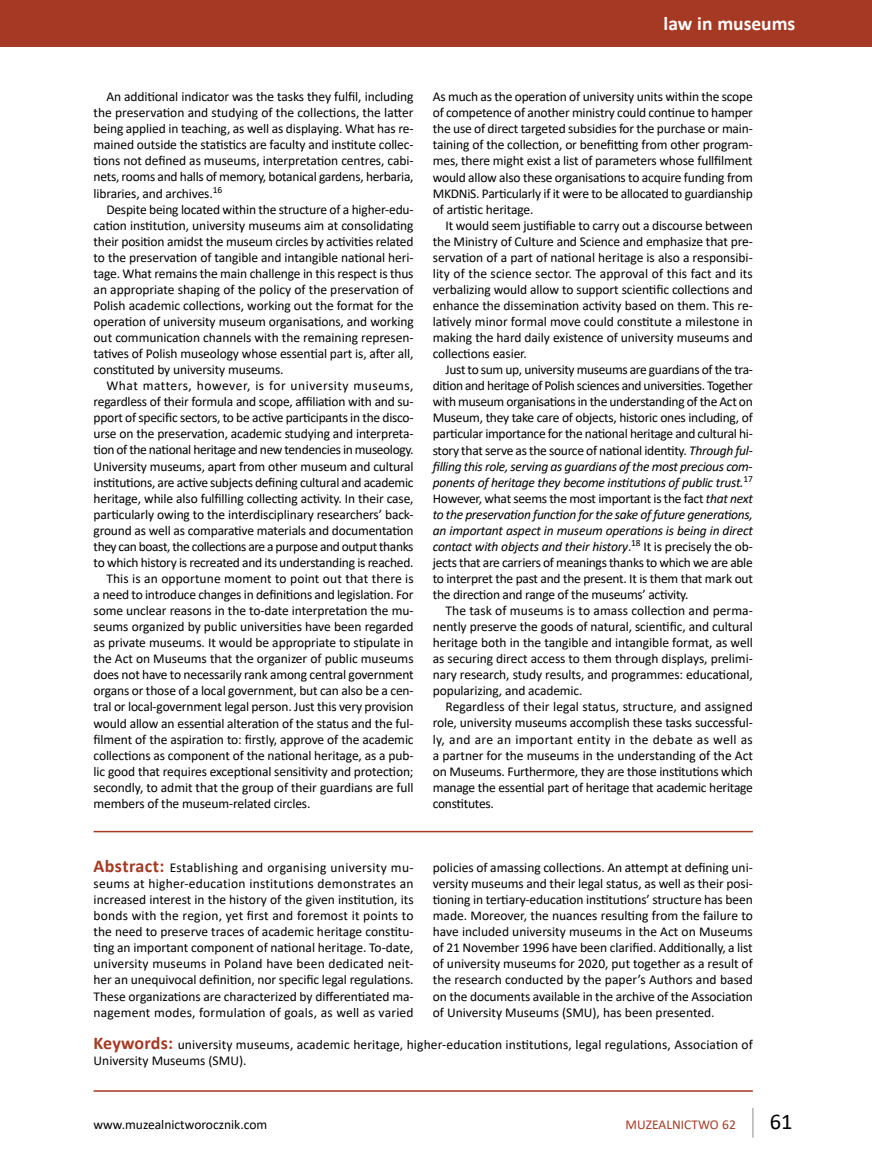
<style>
.page{position:relative;width:872px;height:1170px;background:#fff}
.page>*{position:absolute;margin:0;border:0;box-sizing:border-box;transform-origin:0 0}
.t1{font:22.5px "Calibri";color:#000}
.t2{font:700 19.5px "Calibri";color:#fff}
.t3{font:13.5px/16px "Calibri";letter-spacing:-.01em;color:#000;text-align:justify}
.t4{font:13.5px/16px "Calibri";letter-spacing:.01em;color:#000}
.t5{font:13.5px "Calibri";letter-spacing:-.03em;color:#000}
.t6{font:13.5px "Calibri";letter-spacing:.04em;color:#000}
.t7{font:13.5px "Calibri";color:#a53923}
.s1{font-style:italic}
.s2{font-weight:700;font-size:18px;color:#a53923}
</style>
<div class="page">
<hr style="left:752px;top:1107px;width:1px;height:30px;background:#b3b2b2">
<div style="left:0;top:0;width:872px;height:47px;background:#a53923"></div>
<hr style="left:94px;top:830px;width:659px;height:2px;background:#a53923">
<hr style="left:94px;top:1090px;width:659px;height:1px;background:#a53923">
<h2 class="t2" style="left:663px;top:10px;width:133px">law in museums</h2>
<p class="t3" style="left:94px;top:88px;width:321px;text-indent:13px">An additional indicator was the tasks they fulfil, including the preservation and studying of the collections, the latter being applied in teaching, as well as displaying. What has re&shy;mained outside the statistics are faculty and institute collec&shy;tions not defined as museums, interpretation centres, cabi&shy;nets, rooms and halls of memory, botanical gardens, herbaria, libraries, and archives.<sup>16</sup></p>
<p class="t3" style="left:94px;top:201px;width:322px;text-indent:13px">Despite being located within the structure of a higher-edu&shy;cation institution, university museums aim at consolidating their position amidst the museum circles by activities related to the preservation of tangible and intangible national heri&shy;tage. What remains the main challenge in this respect is thus an appropriate shaping of the policy of the preservation of Polish academic collections, working out the format for the operation of university museum organisations, and working out communication channels with the remaining represen&shy;tatives of Polish museology whose essential part is, after all, constituted by university museums.</p>
<p class="t6" style="left:106px;top:376px;width:309px">What matters, however, is for university museums,</p>
<p class="t3" style="left:94px;top:393px;width:321px">regardless of their formula and scope, affiliation with and su-</p>
<p class="t3" style="left:94px;top:409px;width:321px">pport of specific sectors, to be active participants in the disco-</p>
<p class="t3" style="left:94px;top:425px;width:321px">urse on the preservation, academic studying and interpreta-</p>
<p class="t5" style="left:94px;top:440px;width:321px">tion of the national heritage and new tendencies in museology.</p>
<p class="t3" style="left:94px;top:457px;width:321px">University museums, apart from other museum and cultural</p>
<p class="t3" style="left:94px;top:473px;width:321px">institutions, are active subjects defining cultural and academic</p>
<p class="t3" style="left:94px;top:490px;width:321px">heritage, while also fulfilling collecting activity. In their case,</p>
<p class="t3" style="left:94px;top:506px;width:321px">particularly owing to the interdisciplinary researchers’ back-</p>
<p class="t3" style="left:94px;top:522px;width:321px">ground as well as comparative materials and documentation</p>
<p class="t5" style="left:94px;top:537px;width:321px">they can boast, the collections are a purpose and output thanks</p>
<p class="t3" style="left:94px;top:554px;width:321px">to which history is recreated and its understanding is reached.</p>
<p class="t4" style="left:106px;top:570px;width:309px">This is an opportune moment to point out that there is</p>
<p class="t3" style="left:94px;top:586px;width:321px">a need to introduce changes in definitions and legislation. For</p>
<p class="t3" style="left:94px;top:602px;width:321px">some unclear reasons in the to-date interpretation the mu-</p>
<p class="t3" style="left:94px;top:618px;width:321px">seums organized by public universities have been regarded</p>
<p class="t3" style="left:94px;top:634px;width:321px">as private museums. It would be appropriate to stipulate in</p>
<p class="t3" style="left:94px;top:650px;width:321px">the Act on Museums that the organizer of public museums</p>
<p class="t3" style="left:94px;top:666px;width:321px">does not have to necessarily rank among central government</p>
<p class="t3" style="left:94px;top:682px;width:321px">organs or those of a local government, but can also be a cen-</p>
<p class="t3" style="left:94px;top:698px;width:321px">tral or local-government legal person. Just this very provision</p>
<p class="t3" style="left:94px;top:714px;width:321px">would allow an essential alteration of the status and the ful-</p>
<p class="t3" style="left:94px;top:730px;width:321px">filment of the aspiration to: firstly, approve of the academic</p>
<p class="t3" style="left:94px;top:746px;width:321px">collections as component of the national heritage, as a pub-</p>
<p class="t3" style="left:94px;top:762px;width:321px">lic good that requires exceptional sensitivity and protection;</p>
<p class="t3" style="left:94px;top:778px;width:321px">secondly, to admit that the group of their guardians are full</p>
<p class="t3" style="left:94px;top:795px;width:218px">members of the museum-related circles.</p>
<p class="t3" style="left:433px;top:88px;width:322px">As much as the operation of university units within the scope of competence of another ministry could continue to hamper the use of direct targeted subsidies for the purchase or main&shy;taining of the collection, or benefitting from other program&shy;mes, there might exist a list of parameters whose fullfilment would allow also these organisations to acquire funding from MKDNiS. Particularly if it were to be allocated to guardianship of artistic heritage.</p>
<p class="t3" style="left:433px;top:217px;width:321px;text-indent:13px">It would seem justifiable to carry out a discourse between the Ministry of Culture and Science and emphasize that pre&shy;servation of a part of national heritage is also a responsibi&shy;lity of the science sector. The approval of this fact and its verbalizing would allow to support scientific collections and enhance the dissemination activity based on them. This re&shy;latively minor formal move could constitute a milestone in making the hard daily existence of university museums and collections easier.</p>
<p class="t3" style="left:433px;top:361px;width:322px;text-indent:13px">Just to sum up, university museums are guardians of the tra&shy;dition and heritage of Polish sciences and universities. Together with museum organisations in the understanding of the Act on Museum, they take care of objects, historic ones including, of particular importance for the national heritage and cultural hi&shy;story that serve as the source of national identity. <span class="s1">Through ful&shy;filling this role, serving as guardians of the most precious com&shy;ponents of heritage they become institutions of public trust.</span><sup>17<br></sup>However, what seems the most important is the fact <span class="s1">that next to the preservation function for the sake of future generations, an important aspect in museum operations is being in direct contact with objects and their history</span>.<sup>18</sup> It is precisely the ob&shy;jects that are carriers of meanings thanks to which we are able to interpret the past and the present. It is them that mark out the direction and range of the museums’ activity.</p>
<p class="t3" style="left:433px;top:602px;width:321px;text-indent:13px">The task of museums is to amass collection and perma&shy;nently preserve the goods of natural, scientific, and cultural heritage both in the tangible and intangible format, as well as securing direct access to them through displays, prelimi&shy;nary research, study results, and programmes: educational, popularizing, and academic.</p>
<p class="t3" style="left:433px;top:698px;width:322px;text-indent:13px">Regardless of their legal status, structure, and assigned role, university museums accomplish these tasks successful&shy;ly, and are an important entity in the debate as well as a partner for the museums in the understanding of the Act on Museums. Furthermore, they are those institutions which manage the essential part of heritage that academic heritage constitutes.</p>
<p class="t3" style="left:94px;top:859px;width:321px"><span class="s2">Abstract:</span> Establishing and organising university mu&shy;seums at higher-education institutions demonstrates an increased interest in the history of the given institution, its bonds with the region, yet first and foremost it points to the need to preserve traces of academic heritage constitu&shy;ting an important component of national heritage. To-date, university museums in Poland have been dedicated neit&shy;her an unequivocal definition, nor specific legal regulations.<br>These organizations are characterized by differentiated ma&shy;nagement modes, formulation of goals, as well as varied</p>
<p class="t3" style="left:433px;top:859px;width:321px">policies of amassing collections. An attempt at defining uni&shy;versity museums and their legal status, as well as their posi&shy;tioning in tertiary-education institutions’ structure has been made. Moreover, the nuances resulting from the failure to have included university museums in the Act on Museums of 21 November 1996 have been clarified. Additionally, a list of university museums for 2020, put together as a result of the research conducted by the paper’s Authors and based on the documents available in the archive of the Association of University Museums (SMU), has been presented.</p>
<p class="t4" style="left:94px;top:1035px;width:661px"><span class="s2">Keywords:</span> university museums, academic heritage, higher-education institutions, legal regulations, Association of<br>University Museums (SMU).</p>
<p class="t3" style="left:94px;top:1115px;width:175px">www.muzealnictworocznik.com</p>
<p class="t7" style="left:625px;top:1114px;width:112px">MUZEALNICTWO 62</p>
<h1 class="t1" style="left:770px;top:1105px;width:24px">61</h1>
</div>
